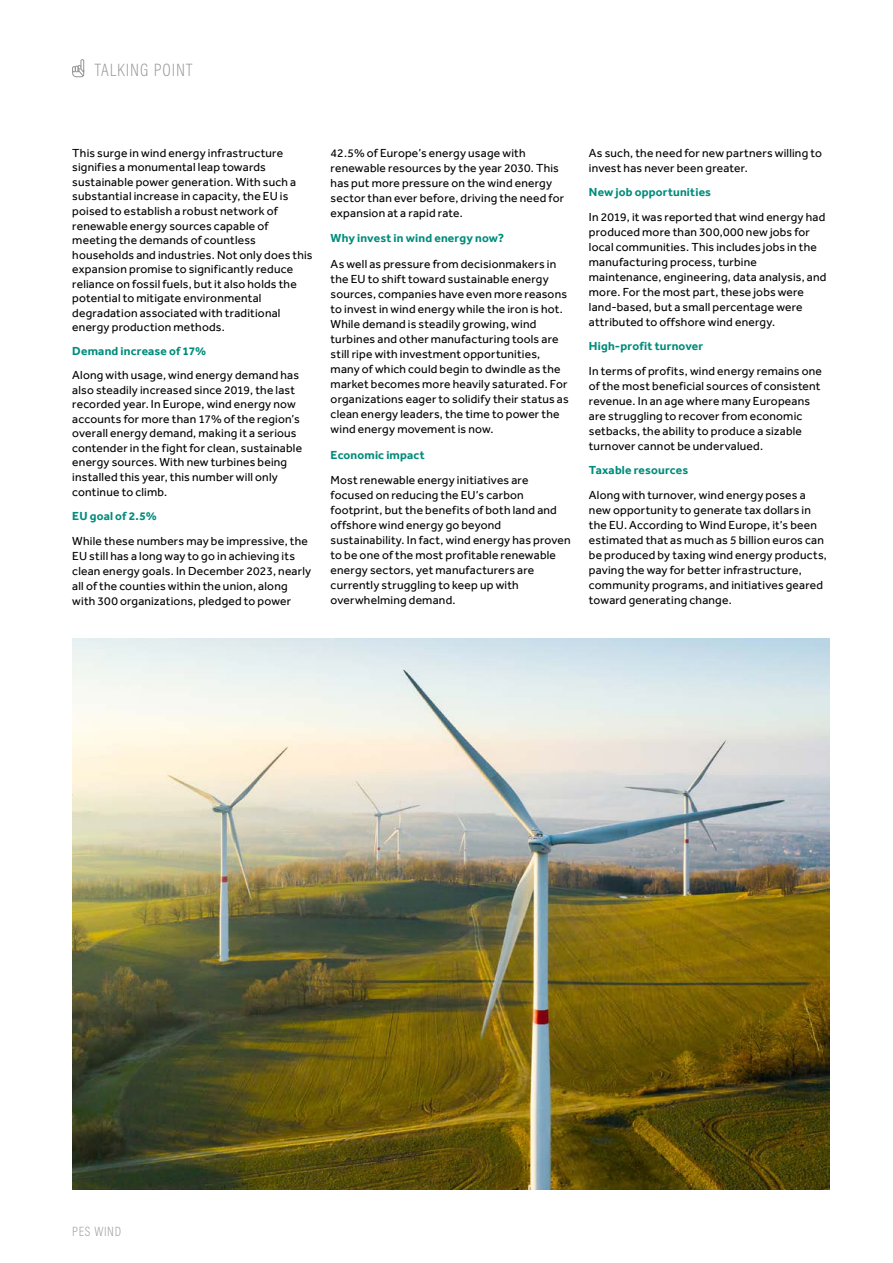
<style>
.page{position:relative;width:893px;height:1263px;background:#fff}
.page>*{position:absolute;margin:0;border:0;box-sizing:border-box;transform-origin:0 0}
.t1{font:200 18px "Acumin Pro Cond";letter-spacing:.05em;color:#939598}
.t2{font:200 13.5px "Acumin Pro Cond";letter-spacing:.05em;color:#939598}
.t3{font:12px/15px "Effra";letter-spacing:.015em;color:#000}
.t4{font:700 12px "Effra";letter-spacing:.015em;color:#008c7b}
</style>
<div class="page">
<img style="left:72px;top:639px;width:757px;height:550px">
<svg style="left:72px;top:59px;width:13px;height:18px"></svg>
<h1 class="t1" style="left:95px;top:58px;width:99px">TALKING POINT</h1>
<p class="t3" style="left:72px;top:145px;width:242px;line-height:14.5px">This surge in wind energy infrastructure signifies a monumental leap towards sustainable power generation. With such a substantial increase in capacity, the EU is poised to establish a robust network of renewable energy sources capable of meeting the demands of countless households and industries. Not only does this expansion promise to significantly reduce reliance on fossil fuels, but it also holds the potential to mitigate environmental degradation associated with traditional energy production methods.</p>
<p class="t4" style="left:72px;top:344px;width:135px">Demand increase of 17%</p>
<p class="t3" style="left:72px;top:368px;width:231px;line-height:14.5px">Along with usage, wind energy demand has also steadily increased since 2019, the last recorded year. In Europe, wind energy now accounts for more than 17% of the region’s overall energy demand, making it a serious contender in the fight for clean, sustainable energy sources. With new turbines being installed this year, this number will only continue to climb.</p>
<p class="t4" style="left:72px;top:509px;width:86px">EU goal of 2.5%</p>
<p class="t3" style="left:72px;top:533px;width:240px">While these numbers may be impressive, the EU still has a long way to go in achieving its clean energy goals. In December 2023, nearly all of the counties within the union, along with 300 organizations, pledged to power</p>
<p class="t3" style="left:331px;top:145px;width:235px">42.5% of Europe’s energy usage with renewable resources by the year 2030. This has put more pressure on the wind energy sector than ever before, driving the need for expansion at a rapid rate.</p>
<p class="t4" style="left:331px;top:231px;width:175px">Why invest in wind energy now?</p>
<p class="t3" style="left:331px;top:256px;width:240px">As well as pressure from decisionmakers in the EU to shift toward sustainable energy sources, companies have even more reasons to invest in wind energy while the iron is hot.<br>While demand is steadily growing, wind turbines and other manufacturing tools are still ripe with investment opportunities, many of which could begin to dwindle as the market becomes more heavily saturated. For organizations eager to solidify their status as clean energy leaders, the time to power the wind energy movement is now.</p>
<p class="t4" style="left:331px;top:447px;width:96px">Economic impact</p>
<p class="t3" style="left:331px;top:473px;width:241px">Most renewable energy initiatives are focused on reducing the EU’s carbon footprint, but the benefits of both land and offshore wind energy go beyond sustainability. In fact, wind energy has proven to be one of the most profitable renewable energy sectors, yet manufacturers are currently struggling to keep up with overwhelming demand.</p>
<p class="t3" style="left:589px;top:145px;width:235px">As such, the need for new partners willing to invest has never been greater.</p>
<p class="t4" style="left:589px;top:185px;width:124px">New job opportunities</p>
<p class="t3" style="left:589px;top:209px;width:239px">In 2019, it was reported that wind energy had produced more than 300,000 new jobs for local communities. This includes jobs in the manufacturing process, turbine maintenance, engineering, data analysis, and more. For the most part, these jobs were land-based, but a small percentage were attributed to offshore wind energy.</p>
<p class="t4" style="left:589px;top:339px;width:116px">High-profit turnover</p>
<p class="t3" style="left:589px;top:363px;width:235px">In terms of profits, wind energy remains one of the most beneficial sources of consistent revenue. In an age where many Europeans are struggling to recover from economic setbacks, the ability to produce a sizable turnover cannot be undervalued.</p>
<p class="t4" style="left:589px;top:463px;width:101px">Taxable resources</p>
<p class="t3" style="left:589px;top:487px;width:240px">Along with turnover, wind energy poses a new opportunity to generate tax dollars in the EU. According to Wind Europe, it’s been estimated that as much as 5 billion euros can be produced by taxing wind energy products, paving the way for better infrastructure, community programs, and initiatives geared toward generating change.</p>
<p class="t2" style="left:72px;top:1223px;width:50px">PES WIND</p>
</div>
